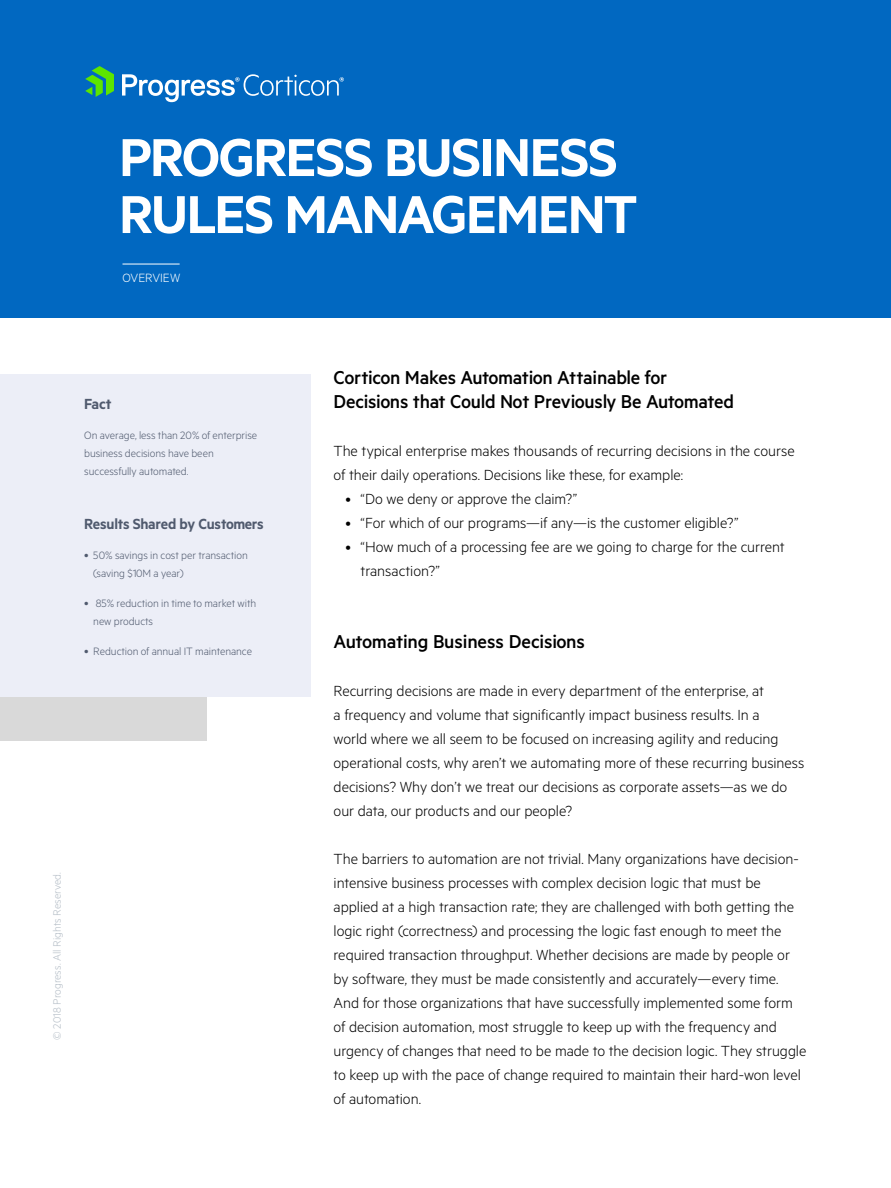
<style>
.page{position:relative;width:891px;height:1188px;background:#fff}
.page>*{position:absolute;margin:0;border:0;box-sizing:border-box;transform-origin:0 0}
.t1{font:600 60px/57px "Metric";letter-spacing:-.025em;color:#fff}
.t2{font:500 21px/24px "Metric";letter-spacing:-.015em;color:#000}
.t3{font:300 16.5px/24px "Metric";letter-spacing:-.005em;color:#000}
.t4{font:600 16.5px "Metric";letter-spacing:-.02em;color:#505a6e}
.t5{font:300 13.5px "Metric";color:#fff}
.t6{font:300 12px/18px "Metric";letter-spacing:-.005em;color:#505a6e}
.t7{font:300 12px "Metric";color:#b4bdc6}
.s1{font-size:13.5px}
</style>
<div class="page">
<div style="left:0;top:0;width:891px;height:318px;background:#0168c1"></div>
<div style="left:0;top:418px;width:207px;height:323px;background:#d9d9d9"></div>
<div style="left:0;top:374px;width:310px;height:323px;background:#eceef7"></div>
<svg style="left:85px;top:66px;width:29px;height:31px"></svg>
<svg style="left:122px;top:74px;width:222px;height:28px"></svg>
<hr style="left:122px;top:264px;width:58px;height:1px;background:#fff">
<h1 class="t1" style="left:119px;top:127px;width:520px">PROGRESS BUSINESS<br>RULES MANAGEMENT</h1>
<p class="t5" style="left:122px;top:269px;width:59px">OVERVIEW</p>
<p class="t4" style="left:84px;top:394px;width:29px">Fact</p>
<p class="t6" style="left:84px;top:426px;width:174px">On average, less than 20% of enterprise business decisions have been successfully automated.</p>
<p class="t4" style="left:84px;top:514px;width:181px">Results Shared by Customers</p>
<p class="t6" style="left:93px;top:546px;width:156px;text-indent:-9px"><span class="s1">•</span> 50% savings in cost per transaction (saving $10M a year)</p>
<p class="t6" style="left:93px;top:594px;width:164px;text-indent:-9px"><span class="s1">•</span> 85% reduction in time to market with new products</p>
<p class="t6" style="left:84px;top:642px;width:169px"><span class="s1">•</span> Reduction of annual IT maintenance</p>
<p class="t7" style="left:50px;top:1040px;width:169px;rotate:-90deg">© 2018 Progress. All Rights Reserved.</p>
<p class="t2" style="left:334px;top:365px;width:402px">Corticon Makes Automation Attainable for<br>Decisions that Could Not Previously Be Automated</p>
<p class="t3" style="left:334px;top:438px;width:463px">The typical enterprise makes thousands of recurring decisions in the course of their daily operations. Decisions like these, for example:</p>
<p class="t3" style="left:346px;top:486px;width:233px">• “Do we deny or approve the claim?”</p>
<p class="t3" style="left:346px;top:510px;width:394px">• “For which of our programs—if any—is the customer eligible?”</p>
<p class="t3" style="left:361px;top:534px;width:426px;text-indent:-15px">• “How much of a processing fee are we going to charge for the current transaction?”</p>
<p class="t2" style="left:334px;top:629px;width:253px">Automating Business Decisions</p>
<p class="t3" style="left:334px;top:678px;width:472px">Recurring decisions are made in every department of the enterprise, at<br>a frequency and volume that significantly impact business results. In a<br>world where we all seem to be focused on increasing agility and reducing operational costs, why aren’t we automating more of these recurring business decisions? Why don’t we treat our decisions as corporate assets—as we do our data, our products and our people?</p>
<p class="t3" style="left:334px;top:846px;width:474px">The barriers to automation are not trivial. Many organizations have decision&shy;intensive business processes with complex decision logic that must be applied at a high transaction rate; they are challenged with both getting the logic right (correctness) and processing the logic fast enough to meet the required transaction throughput. Whether decisions are made by people or by software, they must be made consistently and accurately—every time.<br>And for those organizations that have successfully implemented some form of decision automation, most struggle to keep up with the frequency and urgency of changes that need to be made to the decision logic. They struggle to keep up with the pace of change required to maintain their hard-won level of automation.</p>
</div>
